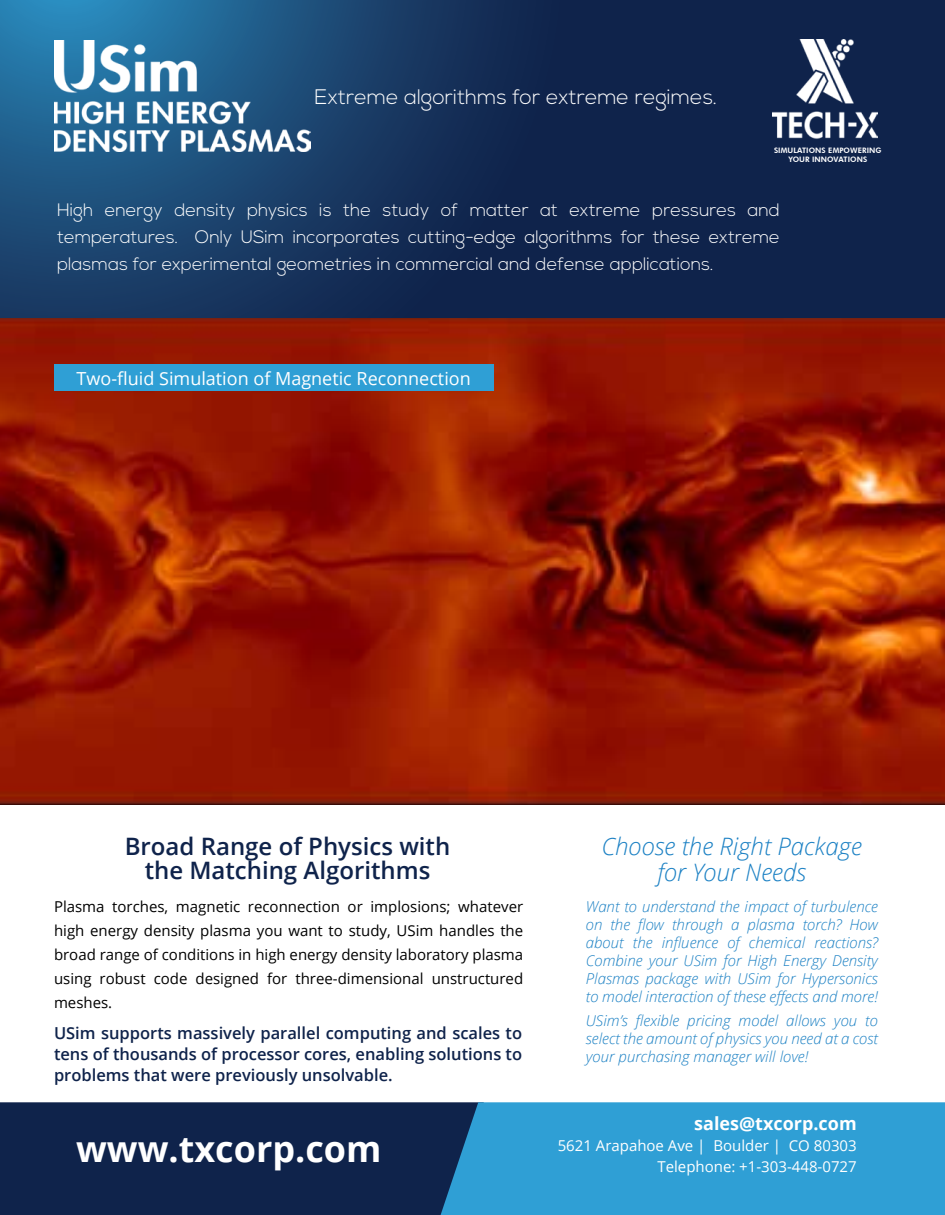
<style>
.page{position:relative;width:945px;height:1215px;background:#fff}
.page>*{position:absolute;margin:0;border:0;box-sizing:border-box;transform-origin:0 0}
.t1{font:700 36px "Open Sans";color:#fff}
.t2{font:600 24px/24px "Open Sans";color:#0f234b;text-align:center}
.t3{font:italic 300 24px/25.5px "Open Sans";color:#1c81c4;text-align:center}
.Intro_text{font:300 21px "Nexa";color:#fff}
.Intro_text-2{font:300 18px/27px "Nexa";color:#fff;text-align:justify}
.t4{font:18px "Open Sans";color:#fff}
.web_address{font:700 18px "Open Sans";color:#fff}
.t5{font:600 16.5px/21px "Open Sans";color:#0f234b;text-align:justify}
.t6{font:italic 300 15px/18px "Open Sans";color:#1c81c4;text-align:justify}
.t7{font:15px/24px "Open Sans";color:#000;text-align:justify}
.address{font:15px "Open Sans";color:#fff}
.t8{font:800 7.5px/9px "Futura BT";letter-spacing:.01em;color:#fff;text-align:center}
</style>
<div class="page">
<svg style="left:0;top:0;width:945px;height:318px;background:#14325c"></svg>
<img style="left:54px;top:40px;width:256px;height:111px">
<img style="left:0;top:318px;width:945px;height:486px">
<div style="left:54px;top:364px;width:439px;height:28px;background:#2f9fd5"></div>
<img style="left:773px;top:40px;width:104px;height:103px">
<div style="left:0;top:1102px;width:441px;height:113px;background:#0f234b"></div>
<div style="left:441px;top:1102px;width:504px;height:113px;background:#2f9fd5"></div>
<p class="Intro_text" style="left:314px;top:84px;width:404px">Extreme algorithms for extreme regimes.</p>
<p class="t8" style="left:774px;top:146px;width:109px">SIMULATIONS EMPOWERING<br>YOUR INNOVATIONS</p>
<p class="Intro_text-2" style="left:57px;top:197px;width:724px">High energy density physics is the study of matter at extreme pressures and temperatures. Only USim incorporates cutting-edge algorithms for these extreme plasmas for experimental geometries in commercial and defense applications.</p>
<p class="t4" style="left:77px;top:366px;width:396px">Two-fluid Simulation of Magnetic Reconnection</p>
<p class="t2" style="left:125px;top:834px;width:327px">Broad Range of Physics with the Matching Algorithms</p>
<p class="t7" style="left:54px;top:894px;width:471px">Plasma torches, magnetic reconnection or implosions; whatever high energy density plasma you want to study, USim handles the broad range of conditions in high energy density laboratory plasma using robust code designed for three-dimensional unstructured meshes.</p>
<p class="t5" style="left:54px;top:1022px;width:470px">USim supports massively parallel computing and scales to tens of thousands of processor cores, enabling solutions to problems that were previously unsolvable.</p>
<p class="t1" style="left:76px;top:1123px;width:307px">www.txcorp.com</p>
<p class="t3" style="left:601px;top:833px;width:262px">Choose the Right Package for Your Needs</p>
<p class="t6" style="left:586px;top:897px;width:294px">Want to understand the impact of turbulence on the flow through a plasma torch? How about the influence of chemical reactions?<br>Combine your USim for High Energy Density Plasmas package with USim for Hypersonics to model interaction of these effects and more!</p>
<p class="t6" style="left:586px;top:1011px;width:294px">USim’s flexible pricing model allows you to select the amount of physics you need at a cost your purchasing manager will love!</p>
<p class="web_address" style="left:694px;top:1111px;width:164px">sales@txcorp.com</p>
<p class="address" style="left:558px;top:1136px;width:301px">5621 Arapahoe Ave | Boulder | CO 80303</p>
<p class="address" style="left:657px;top:1157px;width:201px">Telephone: +1-303-448-0727</p>
</div>
